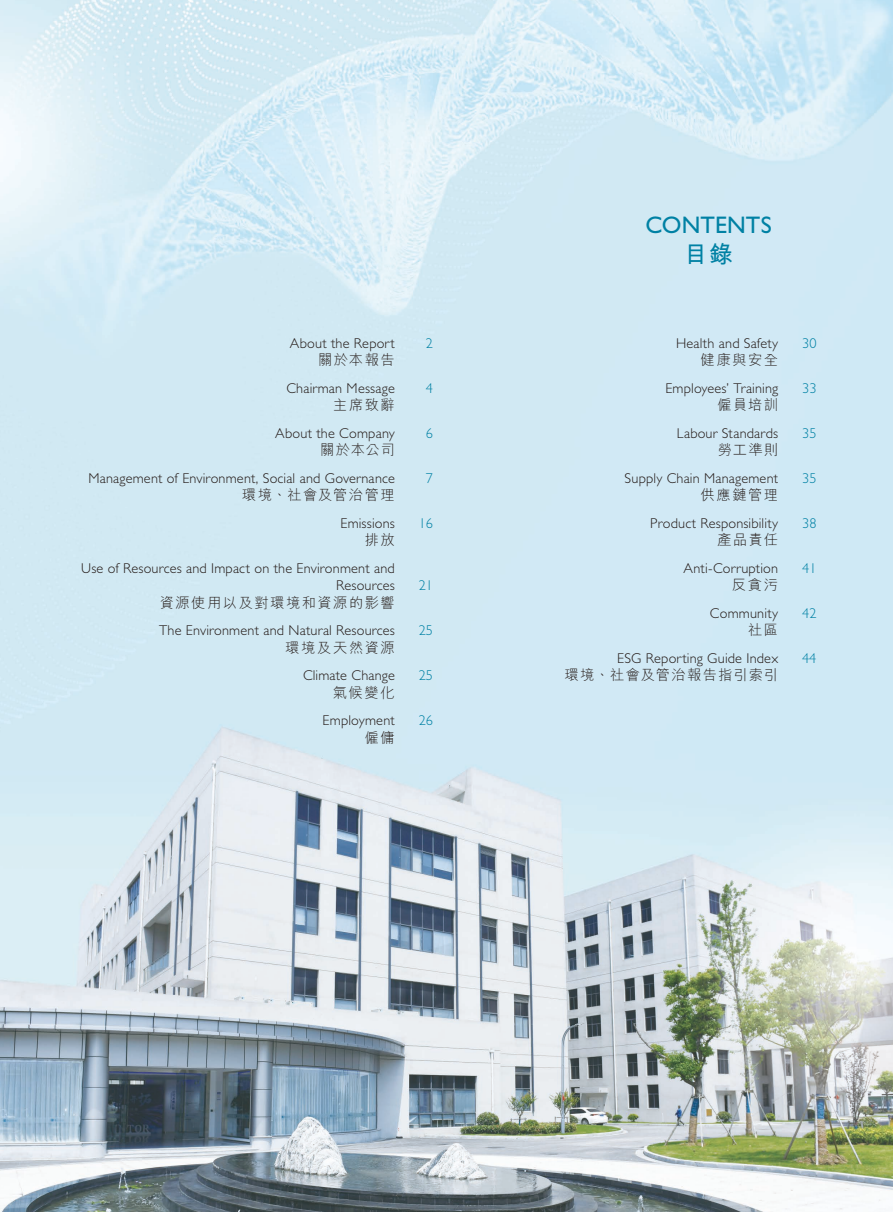
<style>
.page{position:relative;width:893px;height:1212px;background:#fff}
.page>*{position:absolute;margin:0;border:0;box-sizing:border-box;transform-origin:0 0}
.t1{font:24px "Gill Sans Std";letter-spacing:-.005em;color:#0081a4}
.t2{font:700 24px "M Hei HK";color:#0081a4}
.t3{font:300 14.25px/17.2px "Gill Sans Std";letter-spacing:.015em;color:#231916;text-align:right}
.t4{font:300 14.25px "M Hei HK";letter-spacing:.105em;color:#231916}
.t5{font:300 14.25px "Gill Sans Std";color:#0081a4}
.t6{font:300 14.25px "M Hei HK";letter-spacing:.075em;color:#231916}
</style>
<div class="page">
<img style="left:0;top:0;width:893px;height:1212px">
<p class="t3" style="left:290px;top:335px;width:106px">About the Report</p>
<p class="t5" style="left:426px;top:335px;width:9px">2</p>
<p class="t4" style="left:318px;top:353px;width:78px">關於本報告</p>
<p class="t3" style="left:286px;top:380px;width:110px">Chairman Message</p>
<p class="t5" style="left:426px;top:380px;width:9px">4</p>
<p class="t4" style="left:333px;top:398px;width:63px">主席致辭</p>
<p class="t3" style="left:275px;top:425px;width:121px">About the Company</p>
<p class="t5" style="left:426px;top:425px;width:9px">6</p>
<p class="t4" style="left:320px;top:443px;width:76px">關於本公司</p>
<p class="t3" style="left:88px;top:470px;width:308px">Management of Environment, Social and Governance</p>
<p class="t5" style="left:426px;top:470px;width:9px">7</p>
<p class="t4" style="left:242px;top:488px;width:154px">環境、社會及管治管理</p>
<p class="t3" style="left:340px;top:515px;width:56px">Emissions</p>
<p class="t5" style="left:419px;top:515px;width:16px">16</p>
<p class="t4" style="left:365px;top:533px;width:31px">排放</p>
<p class="t3" style="left:81px;top:560px;width:315px">Use of Resources and Impact on the Environment and<br>Resources</p>
<p class="t5" style="left:419px;top:578px;width:16px">21</p>
<p class="t4" style="left:160px;top:595px;width:237px">資源使用以及對環境和資源的影響</p>
<p class="t3" style="left:159px;top:622px;width:237px">The Environment and Natural Resources</p>
<p class="t5" style="left:419px;top:623px;width:16px">25</p>
<p class="t4" style="left:285px;top:640px;width:111px">環境及天然資源</p>
<p class="t3" style="left:303px;top:667px;width:93px">Climate Change</p>
<p class="t5" style="left:419px;top:668px;width:16px">25</p>
<p class="t4" style="left:333px;top:685px;width:63px">氣候變化</p>
<p class="t3" style="left:323px;top:712px;width:74px">Employment</p>
<p class="t5" style="left:419px;top:713px;width:16px">26</p>
<p class="t4" style="left:365px;top:730px;width:32px">僱傭</p>
<h1 class="t1" style="left:645px;top:211px;width:128px">CONTENTS</h1>
<h1 class="t2" style="left:684px;top:236px;width:50px">目錄</h1>
<p class="t3" style="left:676px;top:335px;width:104px">Health and Safety</p>
<p class="t5" style="left:802px;top:335px;width:16px">30</p>
<p class="t4" style="left:701px;top:353px;width:79px">健康與安全</p>
<p class="t3" style="left:665px;top:380px;width:114px">Employees’ Training</p>
<p class="t5" style="left:802px;top:380px;width:16px">33</p>
<p class="t4" style="left:717px;top:398px;width:62px">僱員培訓</p>
<p class="t3" style="left:677px;top:425px;width:103px">Labour Standards</p>
<p class="t5" style="left:802px;top:425px;width:16px">35</p>
<p class="t4" style="left:718px;top:443px;width:62px">勞工準則</p>
<p class="t3" style="left:625px;top:470px;width:155px">Supply Chain Management</p>
<p class="t5" style="left:802px;top:470px;width:16px">35</p>
<p class="t4" style="left:700px;top:488px;width:79px">供應鏈管理</p>
<p class="t3" style="left:650px;top:515px;width:129px">Product Responsibility</p>
<p class="t5" style="left:802px;top:515px;width:16px">38</p>
<p class="t4" style="left:717px;top:533px;width:62px">產品責任</p>
<p class="t3" style="left:683px;top:560px;width:96px">Anti-Corruption</p>
<p class="t5" style="left:802px;top:560px;width:16px">41</p>
<p class="t4" style="left:732px;top:578px;width:48px">反貪污</p>
<p class="t3" style="left:710px;top:605px;width:70px">Community</p>
<p class="t5" style="left:802px;top:605px;width:16px">42</p>
<p class="t4" style="left:748px;top:623px;width:32px">社區</p>
<p class="t3" style="left:617px;top:650px;width:162px">ESG Reporting Guide Index</p>
<p class="t5" style="left:802px;top:650px;width:16px">44</p>
<p class="t6" style="left:564px;top:668px;width:215px">環境、社會及管治報告指引索引</p>
</div>
